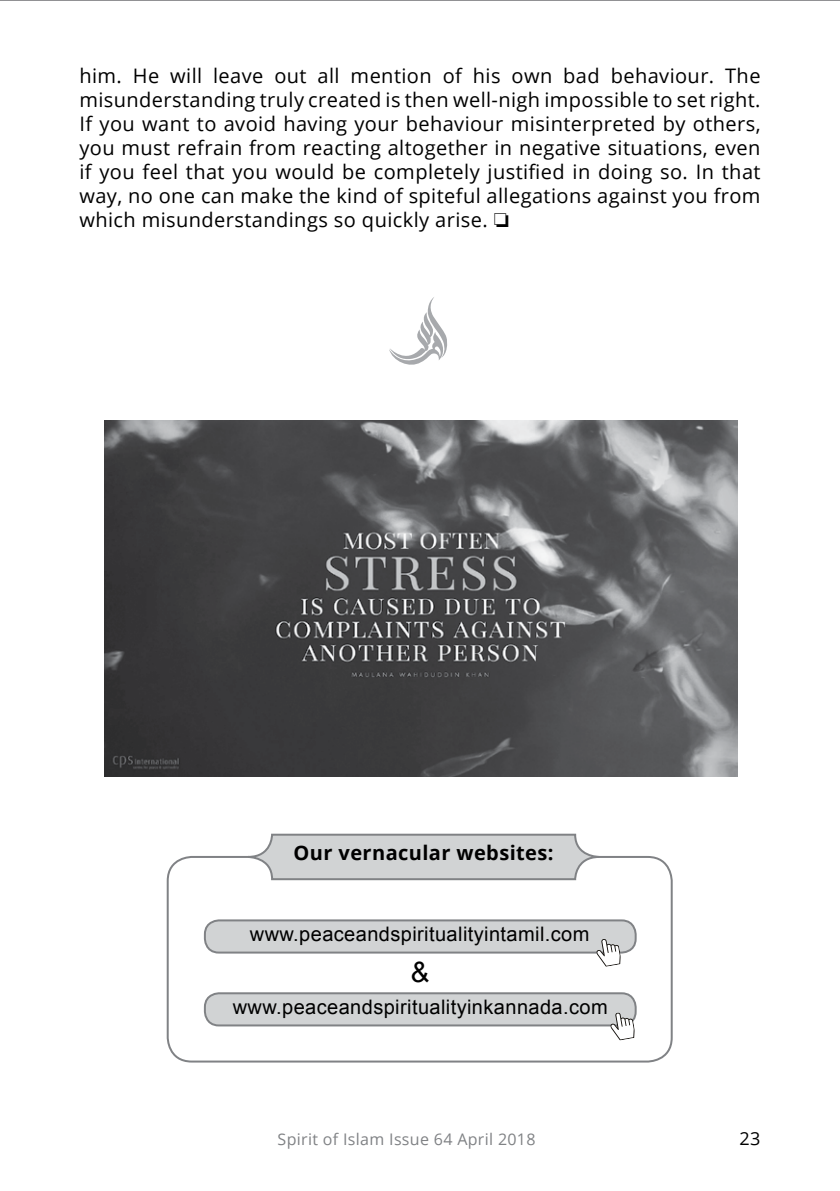
<style>
.page{position:relative;width:840px;height:1191px;background:#fff}
.page>*{position:absolute;margin:0;border:0;box-sizing:border-box;transform-origin:0 0}
.t1{font:28px "Arial";color:#000}
.t2{font:20px/24px "Open Sans";letter-spacing:.02em;color:#000;text-align:justify}
.t3{font:20px "Arial";letter-spacing:.02em;color:#000}
.t4{font:700 20px "Open Sans";letter-spacing:.02em;color:#000}
.t5{font:18px "Open Sans";color:#000}
.t6{font:16px "Open Sans";letter-spacing:.02em;color:#808285}
</style>
<div class="page">
<hr style="left:0;top:0;width:839px;height:1px;background:#6d6e71">
<div style="left:167px;top:856px;width:505px;height:206px;border:2px solid #808285;border-radius:24px"></div>
<svg style="left:246px;top:833px;width:355px;height:48px;background:#d0d1d2"></svg>
<div style="left:205px;top:993px;width:430px;height:32px;background:#d1d3d4;border-radius:14px"></div>
<div style="left:204px;top:992px;width:432px;height:34px;border:2px solid #808285;border-radius:14px"></div>
<div style="left:205px;top:920px;width:430px;height:32px;background:#d1d3d4;border-radius:14px"></div>
<div style="left:204px;top:919px;width:432px;height:34px;border:2px solid #808285;border-radius:14px"></div>
<svg style="left:609px;top:1012px;width:25px;height:28px"></svg>
<svg style="left:595px;top:939px;width:25px;height:27px"></svg>
<svg style="left:389px;top:297px;width:59px;height:68px"></svg>
<img style="left:104px;top:420px;width:632px;height:356px">
<p class="t2" style="left:79px;top:64px;width:682px">him. He will leave out all mention of his own bad behaviour. The misunderstanding truly created is then well-nigh impossible to set right.<br>If you want to avoid having your behaviour misinterpreted by others, you must refrain from reacting altogether in negative situations, even if you feel that you would be completely justified in doing so. In that way, no one can make the kind of spiteful allegations against you from which misunderstandings so quickly arise. □</p>
<p class="t4" style="left:293px;top:838px;width:261px">Our vernacular websites:</p>
<p class="t3" style="left:250px;top:921px;width:341px">www.peaceandspiritualityintamil.com</p>
<h1 class="t1" style="left:410px;top:953px;width:20px">&amp;</h1>
<p class="t3" style="left:232px;top:993px;width:376px">www.peaceandspiritualityinkannada.com</p>
<p class="t6" style="left:277px;top:1128px;width:259px">Spirit of Islam Issue 64 April 2018</p>
<p class="t5" style="left:739px;top:1126px;width:22px">23</p>
</div>
